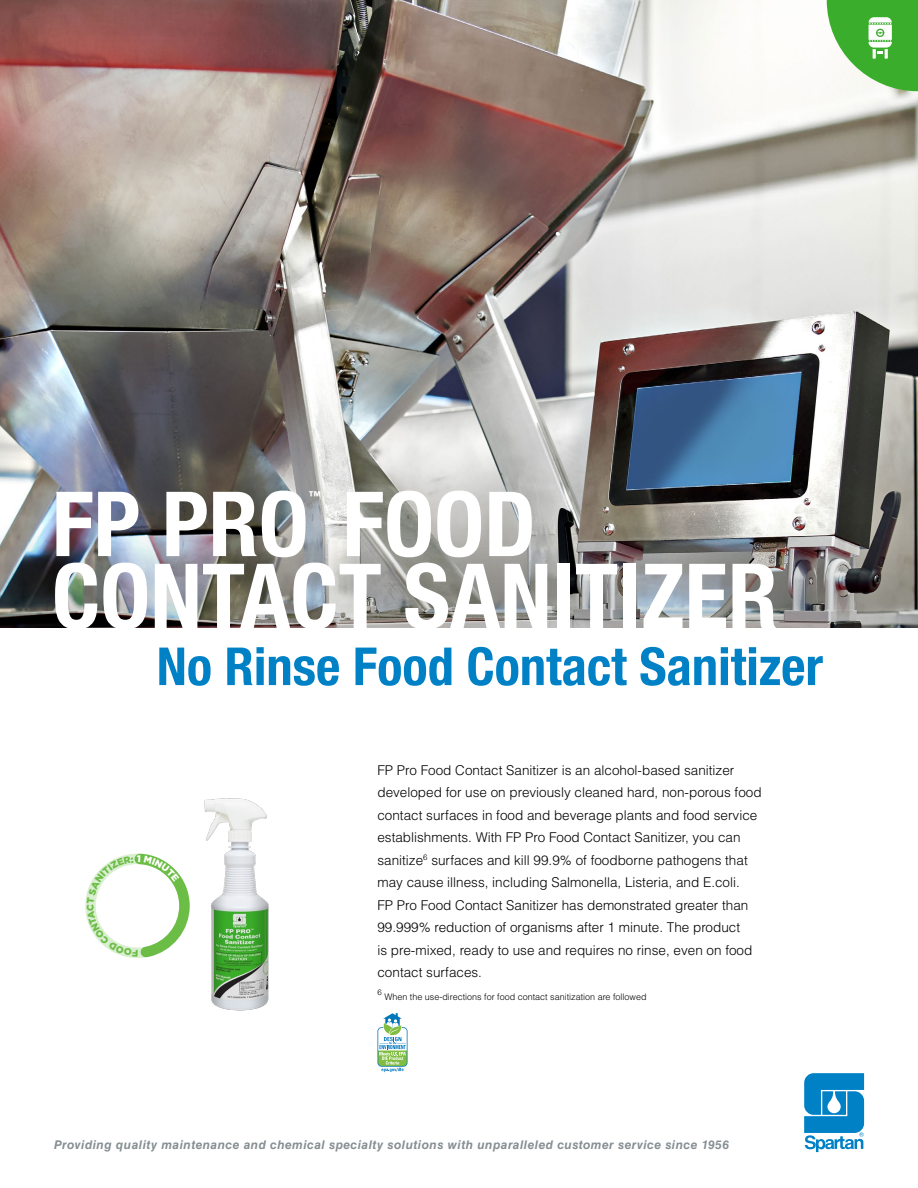
<style>
.page{position:relative;width:918px;height:1188px;background:#fff}
.page>*{position:absolute;margin:0;border:0;box-sizing:border-box;transform-origin:0 0}
.t1{font:700 condensed 90px "Helvetica Neue LT Com";color:#fff}
.t2{font:700 condensed 52.5px "Helvetica Neue LT Com";color:#0081c6}
.t3{font:300 13.5px/22.5px "Helvetica LT Std";color:#000}
.t4{font:700 condensed 12.3px "Helvetica Neue LT Com";color:#fff}
.t5{font:italic 700 12px "Helvetica LT Std";letter-spacing:.04em;color:#868e92}
.t6{font:300 9px "Helvetica LT Std";color:#000}
.t7{font:300 7.8px "Helvetica LT Std";color:#000}
</style>
<div class="page">
<svg style="left:804px;top:1073px;width:60px;height:79px"></svg>
<img style="left:0;top:0;width:918px;height:519px">
<img style="left:0;top:519px;width:918px;height:108px">
<img style="left:204px;top:798px;width:65px;height:213px">
<svg style="left:377px;top:1013px;width:31px;height:59px"></svg>
<svg style="left:827px;top:0;width:91px;height:91px"></svg>
<svg style="left:87px;top:853px;width:103px;height:105px"></svg>
<h1 class="t1" style="left:52px;top:470px;width:485px">FP PRO FOOD</h1>
<p class="t4" style="left:309px;top:489px;width:14px">™</p>
<h1 class="t1" style="left:52px;top:542px;width:728px">CONTACT SANITIZER</h1>
<h2 class="t2" style="left:157px;top:635px;width:668px">No Rinse Food Contact Sanitizer</h2>
<p class="t3" style="left:377px;top:759px;width:386px">FP Pro Food Contact Sanitizer is an alcohol-based sanitizer developed for use on previously cleaned hard, non-porous food contact surfaces in food and beverage plants and food service establishments. With FP Pro Food Contact Sanitizer, you can sanitize<sup>6</sup> surfaces and kill 99.9% of foodborne pathogens that may cause illness, including Salmonella, Listeria, and E.coli.<br>FP Pro Food Contact Sanitizer has demonstrated greater than 99.999% reduction of organisms after 1 minute. The product<br>is pre-mixed, ready to use and requires no rinse, even on food contact surfaces.</p>
<p class="t7" style="left:377px;top:988px;width:6px">6</p>
<p class="t6" style="left:384px;top:991px;width:264px">When the use-directions for food contact sanitization are followed</p>
<p class="t5" style="left:54px;top:1137px;width:677px">Providing quality maintenance and chemical specialty solutions with unparalleled customer service since 1956</p>
</div>
